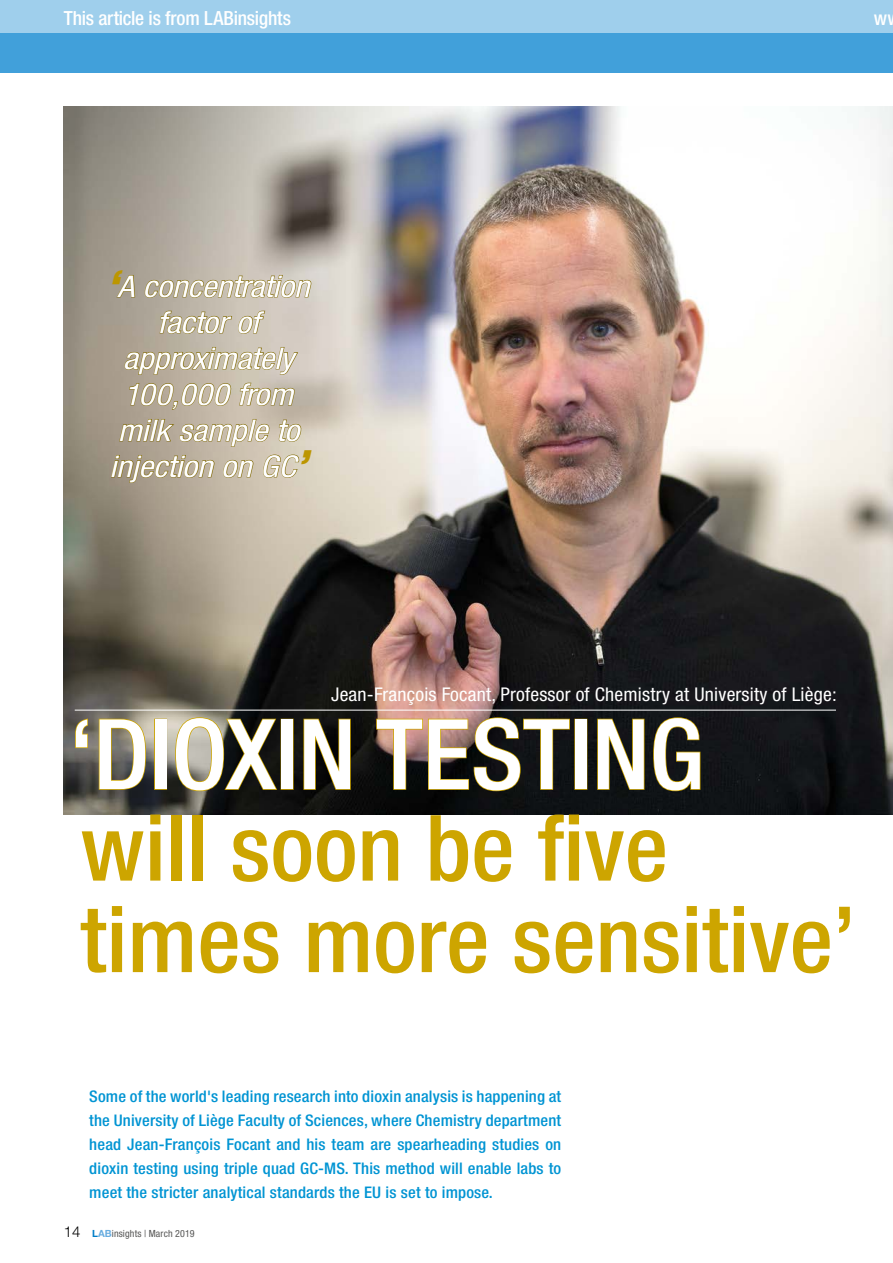
<style>
.page{position:relative;width:893px;height:1263px;background:#fff}
.page>*{position:absolute;margin:0;border:0;box-sizing:border-box;transform-origin:0 0}
.t1{font:500 condensed 97.5px "Helvetica Neue LT Pro";color:#fff}
.t2{font:500 condensed 91.5px/91.5px "Helvetica Neue LT Pro";color:#cda500}
.t3{font:italic condensed 30px/36px "Helvetica Neue LT Pro";letter-spacing:-.005em;color:#fff;text-align:center;scale:1.12 1}
.t4{font:500 condensed 19.5px "Helvetica Neue LT Pro";letter-spacing:-.015em;color:#fff}
.t5{font:condensed 18.9px "Helvetica Neue LT Pro";letter-spacing:.01em;color:#fff;scale:1.04 1}
.t6{font:500 condensed 16.05px/24px "Helvetica Neue LT Pro";letter-spacing:.01em;color:#0094d3;text-align:justify;scale:1.04 1}
.t7{font:condensed 9.9px "Helvetica Neue LT Pro";letter-spacing:.015em;color:#575756}
.s1{font-weight:900;font-size:37.5px;color:#bc9600}
.s2{font-weight:300;font-stretch:normal;font-size:15px;color:#000}
.s3{font-weight:700;font-stretch:normal;color:#007ec7}
.s4{font-weight:700;font-stretch:normal;color:#69ade0}
</style>
<div class="page">
<div style="left:0;top:0;width:893px;height:72px;background:#41a0da"></div>
<div style="left:0;top:0;width:893px;height:33px;background:#9fcfec"></div>
<img style="left:64px;top:106px;width:829px;height:708px">
<svg style="left:116px;top:253px;width:19px;height:45px"></svg>
<svg style="left:144px;top:275px;width:168px;height:23px;background:#b2a683"></svg>
<svg style="left:159px;top:310px;width:73px;height:24px;background:#ada17d"></svg>
<svg style="left:238px;top:310px;width:28px;height:24px"></svg>
<svg style="left:124px;top:347px;width:175px;height:63px;background:#b4a787"></svg>
<svg style="left:119px;top:419px;width:151px;height:28px;background:#afa07e"></svg>
<svg style="left:278px;top:419px;width:24px;height:23px"></svg>
<svg style="left:111px;top:455px;width:104px;height:28px;background:#a39571"></svg>
<svg style="left:223px;top:460px;width:31px;height:18px"></svg>
<svg style="left:263px;top:454px;width:36px;height:24px"></svg>
<svg style="left:74px;top:718px;width:15px;height:31px"></svg>
<svg style="left:98px;top:718px;width:49px;height:72px;background:#7b7356"></svg>
<div style="left:154px;top:719px;width:13px;height:71px;border:2px solid #cda500"></div>
<svg style="left:174px;top:717px;width:104px;height:75px;background:#5f5a41"></svg>
<div style="left:281px;top:719px;width:13px;height:71px;border:2px solid #cda500"></div>
<svg style="left:303px;top:718px;width:48px;height:72px;background:#2e270a"></svg>
<svg style="left:375px;top:717px;width:196px;height:75px;background:#4a3c29"></svg>
<div style="left:574px;top:719px;width:13px;height:71px;border:2px solid #cda500"></div>
<svg style="left:596px;top:718px;width:49px;height:72px;background:#2f2b11"></svg>
<svg style="left:652px;top:717px;width:49px;height:75px;background:#2e2a14"></svg>
<hr style="left:75px;top:710px;width:761px;height:1px;background:#fff">
<p class="t4" style="left:64px;top:6px;width:229px">This article is from LABinsights</p>
<p class="t4" style="left:874px;top:6px;width:15px">w</p>
<h3 class="t3" style="left:107px;top:269px;width:182px"><span class="s1">‘</span>A concentration factor of approximately<br>100,000 from milk sample to injection on GC<span class="s1">’</span></h3>
<p class="t5" style="left:331px;top:684px;width:488px">Jean-François Focant, Professor of Chemistry at University of Liège:</p>
<h1 class="t1" style="left:69px;top:696px;width:636px">‘DIOXIN TESTING</h1>
<h2 class="t2" style="left:80px;top:801px;width:777px">will soon be five times more sensitive’</h2>
<p class="t6" style="left:89px;top:1084px;width:455px">Some of the world's leading research into dioxin analysis is happening at the University of Liège Faculty of Sciences, where Chemistry department head Jean-François Focant and his team are spearheading studies on dioxin testing using triple quad GC-MS. This method will enable labs to meet the stricter analytical standards the EU is set to impose.</p>
<p class="t7" style="left:64px;top:1228px;width:132px"><span class="s2">14</span> <span class="s3">L</span><span class="s4">AB</span>insights | March 2019</p>
</div>
